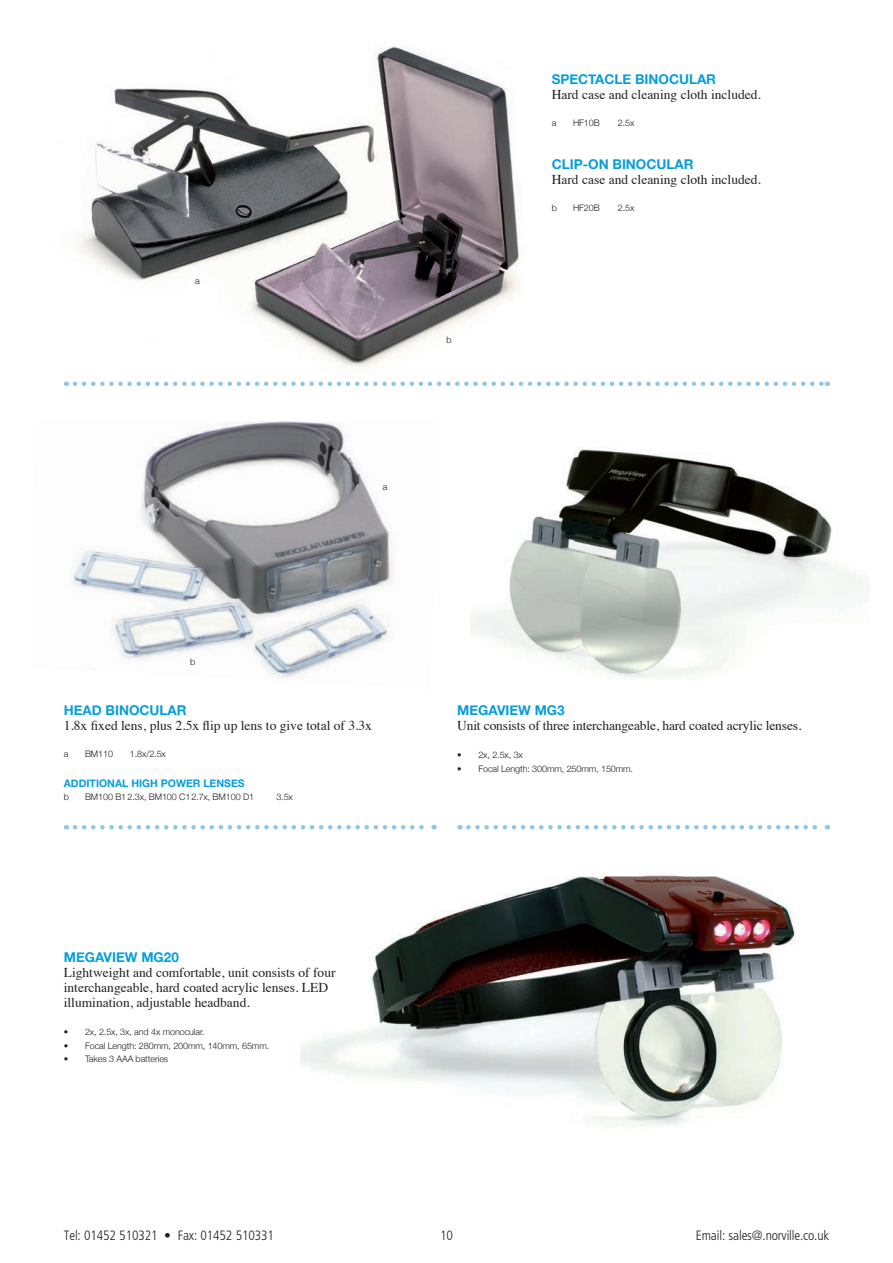
<style>
.page{position:relative;width:893px;height:1263px;background:#fff}
.page>*{position:absolute;margin:0;border:0;box-sizing:border-box;transform-origin:0 0}
.LVA_Details{font:13.5px/15px "Times";color:#231f20}
.LVA_Title{font:700 13.5px "Helvetica Neue";color:#069edb}
.Body_copy_sans{font:300 condensed 13.5px "Frutiger LT Pro";letter-spacing:-.01em;color:#231f20}
.LVA_Title-2{font:700 10.5px "Helvetica Neue";color:#069edb}
.LVA_Specifications{font:300 9px "Helvetica Neue";letter-spacing:-.01em;color:#231f20}
</style>
<div class="page">
<img style="left:301px;top:875px;width:494px;height:252px">
<img style="left:79px;top:46px;width:441px;height:322px">
<img style="left:72px;top:421px;width:322px;height:257px">
<svg style="left:75px;top:382px;width:753px;height:4px"></svg>
<svg style="left:75px;top:825px;width:360px;height:4px"></svg>
<img style="left:471px;top:447px;width:399px;height:231px">
<svg style="left:468px;top:825px;width:360px;height:4px"></svg>
<p class="LVA_Specifications" style="left:195px;top:274px;width:6px">a</p>
<p class="LVA_Specifications" style="left:383px;top:480px;width:6px">a</p>
<p class="LVA_Specifications" style="left:446px;top:332px;width:7px">b</p>
<p class="LVA_Title" style="left:552px;top:68px;width:166px">SPECTACLE BINOCULAR</p>
<p class="LVA_Details" style="left:552px;top:86px;width:211px">Hard case and cleaning cloth included.</p>
<p class="LVA_Specifications" style="left:552px;top:115px;width:6px">a</p>
<p class="LVA_Specifications" style="left:573px;top:115px;width:28px">HF10B</p>
<p class="LVA_Specifications" style="left:618px;top:115px;width:18px">2.5x</p>
<p class="LVA_Title" style="left:552px;top:154px;width:143px">CLIP-ON BINOCULAR</p>
<p class="LVA_Details" style="left:552px;top:171px;width:211px">Hard case and cleaning cloth included.</p>
<p class="LVA_Specifications" style="left:552px;top:201px;width:7px">b</p>
<p class="LVA_Specifications" style="left:573px;top:201px;width:28px">HF20B</p>
<p class="LVA_Specifications" style="left:618px;top:201px;width:18px">2.5x</p>
<p class="LVA_Specifications" style="left:190px;top:654px;width:7px">b</p>
<p class="LVA_Title" style="left:64px;top:699px;width:124px">HEAD BINOCULAR</p>
<p class="LVA_Details" style="left:64px;top:717px;width:310px">1.8x fixed lens, plus 2.5x flip up lens to give total of 3.3x</p>
<p class="LVA_Specifications" style="left:64px;top:746px;width:6px">a</p>
<p class="LVA_Specifications" style="left:85px;top:746px;width:30px">BM110</p>
<p class="LVA_Specifications" style="left:130px;top:746px;width:37px">1. 8x/2. 5x</p>
<p class="LVA_Title-2" style="left:64px;top:775px;width:182px">ADDITIONAL HIGH POWER LENSES</p>
<p class="LVA_Specifications" style="left:64px;top:790px;width:7px">b</p>
<p class="LVA_Specifications" style="left:85px;top:790px;width:171px">BM100 B12.3x, BM100 C12.7x, BM100 D1</p>
<p class="LVA_Specifications" style="left:276px;top:790px;width:18px">3.5x</p>
<p class="LVA_Title" style="left:64px;top:946px;width:117px">MEGAVIEW MG20</p>
<p class="LVA_Details" style="left:64px;top:964px;width:273px">Lightweight and comfortable, unit consists of four interchangeable, hard coated acrylic lenses. LED illumination, adjustable headband.</p>
<p class="LVA_Specifications" style="left:64px;top:1025px;width:141px">• 2x, 2. 5x, 3x, and 4x monocular.</p>
<p class="LVA_Specifications" style="left:64px;top:1038px;width:205px">• Focal Length: 280mm, 200mm, 140mm, 65mm.</p>
<p class="LVA_Specifications" style="left:64px;top:1052px;width:106px">• Takes 3 AAA batteries</p>
<p class="LVA_Title" style="left:457px;top:699px;width:109px">MEGAVIEW MG3</p>
<p class="LVA_Details" style="left:457px;top:717px;width:346px">Unit consists of three interchangeable, hard coated acrylic lenses.</p>
<p class="LVA_Specifications" style="left:457px;top:748px;width:67px">• 2x, 2. 5x, 3x</p>
<p class="LVA_Specifications" style="left:457px;top:761px;width:176px">• Focal Length: 300mm, 250mm, 150mm.</p>
<p class="Body_copy_sans" style="left:64px;top:1228px;width:212px">Tel: 01452 510321 • Fax: 01452 510331</p>
<p class="Body_copy_sans" style="left:440px;top:1228px;width:14px">10</p>
<p class="Body_copy_sans" style="left:696px;top:1228px;width:135px">Email: sales@.norville.co.uk</p>
</div>
